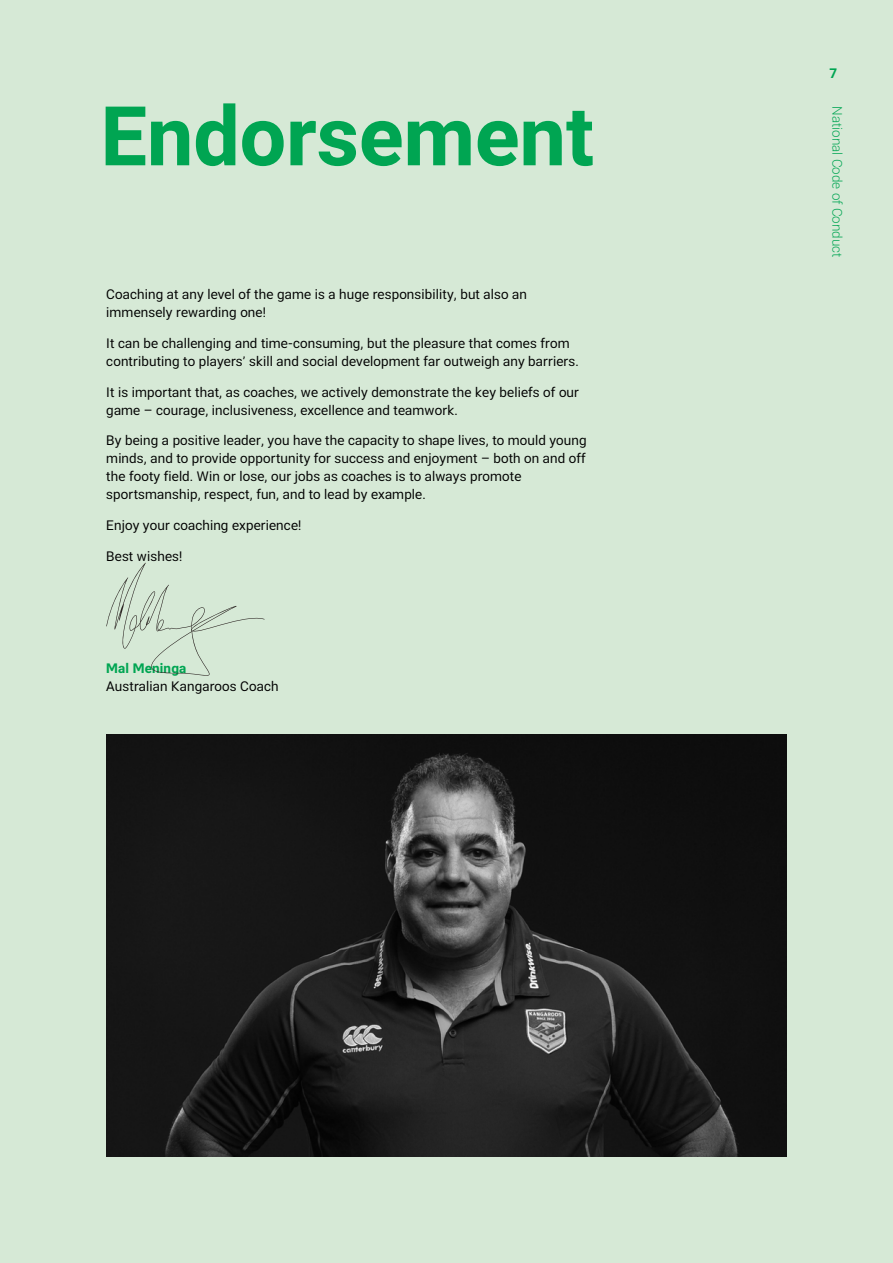
<style>
.page{position:relative;width:893px;height:1263px;background:#d6e9d6}
.page>*{position:absolute;margin:0;border:0;box-sizing:border-box;transform-origin:0 0}
.t1{font:700 82.5px "RL2";color:#00a552}
.t2{font:13.5px/18px "RL2";letter-spacing:.01em;color:#000}
.t3{font:300 13.5px "RL2";color:#00a552}
.t4{font:700 13.5px "RL2";letter-spacing:.01em;color:#00a552}
</style>
<div class="page">
<svg style="left:106px;top:563px;width:159px;height:113px"></svg>
<img style="left:107px;top:734px;width:680px;height:423px">
<h1 class="t1" style="left:101px;top:79px;width:495px">Endorsement</h1>
<p class="t2" style="left:106px;top:285px;width:422px">Coaching at any level of the game is a huge responsibility, but also an immensely rewarding one!</p>
<p class="t2" style="left:106px;top:334px;width:474px">It can be challenging and time-consuming, but the pleasure that comes from contributing to players’ skill and social development far outweigh any barriers.</p>
<p class="t2" style="left:106px;top:382px;width:474px">It is important that, as coaches, we actively demonstrate the key beliefs of our game – courage, inclusiveness, excellence and teamwork.</p>
<p class="t2" style="left:106px;top:431px;width:482px">By being a positive leader, you have the capacity to shape lives, to mould young minds, and to provide opportunity for success and enjoyment – both on and off the footy field. Win or lose, our jobs as coaches is to always promote sportsmanship, respect, fun, and to lead by example.</p>
<p class="t2" style="left:106px;top:516px;width:196px">Enjoy your coaching experience!</p>
<p class="t2" style="left:106px;top:547px;width:77px">Best wishes!</p>
<p class="t4" style="left:106px;top:659px;width:82px">Mal Meninga</p>
<p class="t2" style="left:106px;top:677px;width:174px">Australian Kangaroos Coach</p>
<p class="t4" style="left:829px;top:64px;width:9px">7</p>
<p class="t3" style="left:846px;top:106px;width:153px;rotate:90deg">National Code of Conduct</p>
</div>
